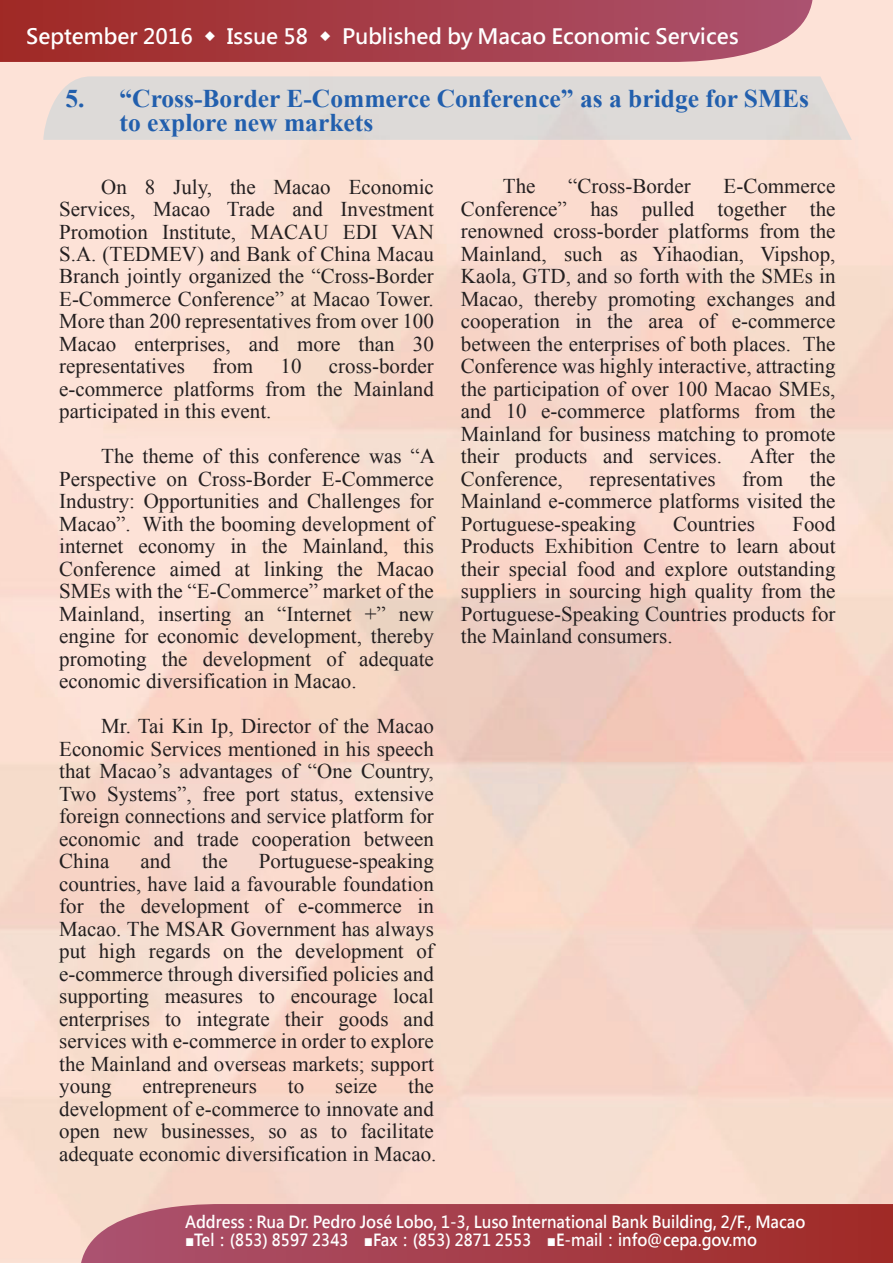
<style>
.page{position:relative;width:893px;height:1263px;background:#fff}
.page>*{position:absolute;margin:0;border:0;box-sizing:border-box;transform-origin:0 0}
.t1{font:700 25.5px/24px "Times New Roman";color:#225fad}
.t2{font:21px/22.5px "Times New Roman";color:#231f20;text-align:justify}
.t3{font:700 21px "Microsoft Jheng Hei";color:#fff}
.t4{font:700 16.5px "Microsoft Jheng Hei";color:#fff;scale:.92 1}
.s1{font-family:"Adobe Ming Std";font-weight:300}
</style>
<div class="page">
<svg style="left:0;top:0;width:812px;height:62px;background:#a8424d"></svg>
<svg style="left:81px;top:1204px;width:812px;height:59px;background:#a8434d"></svg>
<div style="left:43px;top:76px;width:809px;height:64px;background:#dddad8"></div>
<p class="t3" style="left:26px;top:23px;width:714px">September 2016 ◆ Issue 58 ◆ Published by Macao Economic Services</p>
<p class="t1" style="left:120px;top:85px;width:691px;text-indent:-54px">5. “Cross-Border E-Commerce Conference” as a bridge for SMEs to explore new markets</p>
<p class="t2" style="left:59px;top:175px;width:376px"><span class="s1">　　</span>On 8 July, the Macao Economic Services, Macao Trade and Investment Promotion Institute, MACAU EDI VAN S.A. (TEDMEV) and Bank of China Macau Branch jointly organized the “Cross-Border E-Commerce Conference” at Macao Tower.<br>More than 200 representatives from over 100<br>Macao enterprises, and more than 30 representatives</p>
<p class="t2" style="left:59px;top:355px;width:376px;text-indent:270px">cross-border e-commerce platforms from the Mainland participated in this event.</p>
<p class="t2" style="left:59px;top:445px;width:377px"><span class="s1">　　</span>The theme of this conference was “A Perspective on Cross-Border E-Commerce Industry: Opportunities and Challenges for Macao”. With the booming development of internet economy in the Mainland, this Conference aimed at linking the Macao SMEs with the “E-Commerce” market of the Mainland, inserting an “Internet +” new engine for economic development, thereby promoting the development of adequate economic diversification in Macao.</p>
<p class="t2" style="left:59px;top:715px;width:376px"><span class="s1">　　</span>Mr. Tai Kin Ip, Director of the Macao Economic Services mentioned in his speech that Macao’s advantages of “One Country, Two Systems”, free port status, extensive foreign connections and service platform for economic and trade cooperation between China</p>
<p class="t2" style="left:212px;top:355px;width:42px">from</p>
<p class="t2" style="left:281px;top:355px;width:22px">10</p>
<p class="t2" style="left:59px;top:850px;width:376px;text-indent:200px">Portuguese-speaking countries, have laid a favourable foundation for the development of e-commerce in Macao. The MSAR Government has always put high regards on the development of e-commerce through diversified policies and supporting measures to encourage local enterprises to integrate their goods and services with e-commerce in order to explore the Mainland and overseas markets; support young</p>
<p class="t2" style="left:141px;top:850px;width:32px">and</p>
<p class="t2" style="left:202px;top:850px;width:27px">the</p>
<p class="t2" style="left:59px;top:1075px;width:379px;text-align:left;text-indent:349px">the development of e-commerce to innovate and open new businesses, so as to facilitate adequate economic diversification in Macao.</p>
<p class="t2" style="left:143px;top:1075px;width:116px">entrepreneurs</p>
<p class="t2" style="left:288px;top:1075px;width:18px">to</p>
<p class="t2" style="left:335px;top:1075px;width:43px">seize</p>
<p class="t2" style="left:461px;top:175px;width:76px"><span class="s1">　　</span>The</p>
<p class="t2" style="left:568px;top:175px;width:124px">“Cross-Border</p>
<p class="t2" style="left:461px;top:175px;width:376px;text-indent:263px">E-Commerce Conference” has pulled together the renowned cross-border platforms from the Mainland, such as Yihaodian, Vipshop, Kaola, GTD, and so forth with the SMEs in Macao, thereby promoting exchanges and cooperation in the area of e-commerce between the enterprises of both places. The Conference was highly interactive, attracting the participation of over 100 Macao SMEs, and 10 e-commerce platforms from the Mainland for business matching to promote their products and services.</p>
<p class="t2" style="left:750px;top:444px;width:87px">After the</p>
<p class="t2" style="left:461px;top:467px;width:376px;text-indent:349px">the Mainland e-commerce platforms visited the Portuguese-speaking</p>
<p class="t2" style="left:461px;top:467px;width:104px">Conference,</p>
<p class="t2" style="left:590px;top:467px;width:127px">representatives</p>
<p class="t2" style="left:742px;top:467px;width:42px">from</p>
<p class="t2" style="left:461px;top:512px;width:376px;text-indent:331px">Food Products Exhibition Centre to learn about their special food and explore outstanding suppliers in sourcing high quality from the Portuguese-Speaking Countries products for the Mainland consumers.</p>
<p class="t2" style="left:673px;top:512px;width:83px">Countries</p>
<p class="t4" style="left:185px;top:1211px;width:676px">Address : Rua Dr. Pedro José Lobo, 1-3, Luso International Bank Building, 2/F., Macao</p>
<p class="t4" style="left:185px;top:1229px;width:623px">■Tel：(853) 8597 2343　■Fax：(853) 2871 2553　■E-mail：info@cepa.gov.mo</p>
</div>
